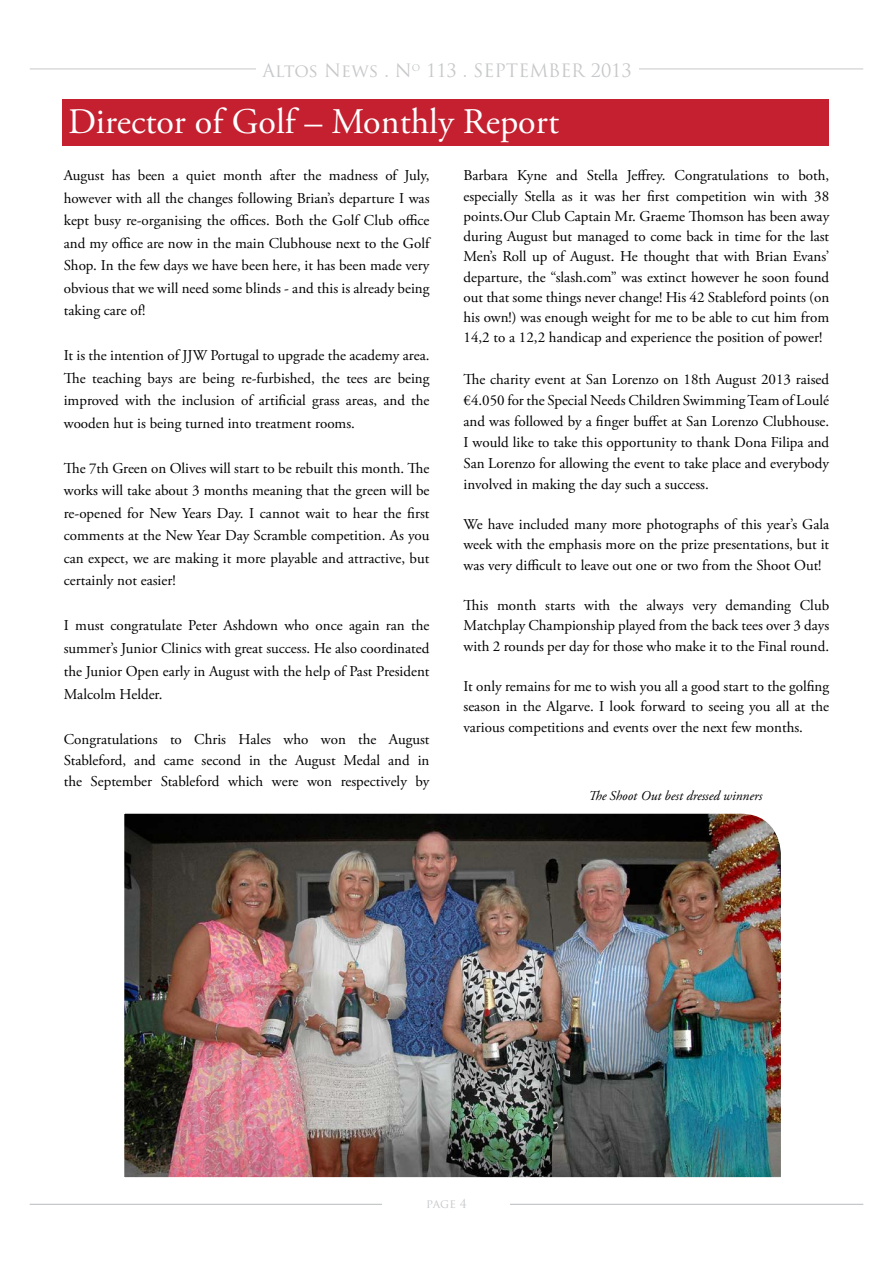
<style>
.page{position:relative;width:893px;height:1263px;background:#fff}
.page>*{position:absolute;margin:0;border:0;box-sizing:border-box;transform-origin:0 0}
.t1{font:36px "Adobe Garamond Pro";color:#fff}
.t2{font:18px "Trajan Pro";color:#c7c8ca}
.t3{font:15px/22.5px "Adobe Garamond Pro";color:#000;text-align:justify}
.t4{font:italic 13.5px "Adobe Garamond Pro";color:#000}
.t5{font:12px "Trajan Pro";color:#c7c8ca}
</style>
<div class="page">
<hr style="left:30px;top:69px;width:833px;height:1px;background:#c7c8ca">
<div style="left:256px;top:64px;width:383px;height:30px;background:#fff"></div>
<div style="left:63px;top:99px;width:766px;height:46px;background:#c42030"></div>
<img style="left:124px;top:813px;width:657px;height:365px">
<hr style="left:30px;top:1204px;width:833px;height:1px;background:#c7c8ca">
<div style="left:383px;top:1199px;width:127px;height:22px;background:#fff"></div>
<p class="t2" style="left:263px;top:59px;width:371px">Altos News . N<sup>o</sup> 113 . SEPTEMBER 2013</p>
<h1 class="t1" style="left:68px;top:100px;width:492px">Director of Golf – Monthly Report</h1>
<p class="t3" style="left:64px;top:165px;width:367px">August has been a quiet month after the madness of July, however with all the changes following Brian’s departure I was kept busy re-organising the offices. Both the Golf Club office and my office are now in the main Clubhouse next to the Golf Shop. In the few days we have been here, it has been made very obvious that we will need some blinds - and this is already being taking care of!</p>
<p class="t3" style="left:64px;top:345px;width:367px">It is the intention of JJW Portugal to upgrade the academy area.<br>The teaching bays are being re-furbished, the tees are being improved with the inclusion of artificial grass areas, and the wooden hut is being turned into treatment rooms.</p>
<p class="t3" style="left:64px;top:457px;width:367px">The 7th Green on Olives will start to be rebuilt this month. The works will take about 3 months meaning that the green will be re-opened for New Years Day. I cannot wait to hear the first comments at the New Year Day Scramble competition. As you can expect, we are making it more playable and attractive, but certainly not easier!</p>
<p class="t3" style="left:64px;top:615px;width:367px;line-height:23px">I must congratulate Peter Ashdown who once again ran the summer’s Junior Clinics with great success. He also coordinated the Junior Open early in August with the help of Past President Malcolm Helder.</p>
<p class="t3" style="left:64px;top:729px;width:367px;line-height:21px">Congratulations to Chris Hales who won the August Stableford, and came second in the August Medal and in the September Stableford which were won respectively by</p>
<p class="t3" style="left:463px;top:166px;width:367px;line-height:20.2px">Barbara Kyne and Stella Jeffrey. Congratulations to both, especially Stella as it was her first competition win with 38 points.Our Club Captain Mr. Graeme Thomson has been away during August but managed to come back in time for the last Men’s Roll up of August. He thought that with Brian Evans’ departure, the “slash.com” was extinct however he soon found out that some things never change! His 42 Stableford points (on his own!) was enough weight for me to be able to cut him from 14,2 to a 12,2 handicap and experience the position of power!</p>
<p class="t3" style="left:463px;top:369px;width:367px;line-height:21px">The charity event at San Lorenzo on 18th August 2013 raised €4.050 for the Special Needs Children Swimming Team of Loulé and was followed by a finger buffet at San Lorenzo Clubhouse.<br>I would like to take this opportunity to thank Dona Filipa and San Lorenzo for allowing the event to take place and everybody involved in making the day such a success.</p>
<p class="t3" style="left:463px;top:515px;width:367px;line-height:20.2px">We have included many more photographs of this year’s Gala week with the emphasis more on the prize presentations, but it was very difficult to leave out one or two from the Shoot Out!</p>
<p class="t3" style="left:463px;top:596px;width:367px;line-height:20.2px">This month starts with the always very demanding Club Matchplay Championship played from the back tees over 3 days with 2 rounds per day for those who make it to the Final round.</p>
<p class="t3" style="left:463px;top:677px;width:367px;line-height:20.7px">It only remains for me to wish you all a good start to the golfing season in the Algarve. I look forward to seeing you all at the various competitions and events over the next few months.</p>
<p class="t4" style="left:589px;top:788px;width:175px">The Shoot Out best dressed winners</p>
<p class="t5" style="left:426px;top:1196px;width:42px">page 4</p>
</div>
